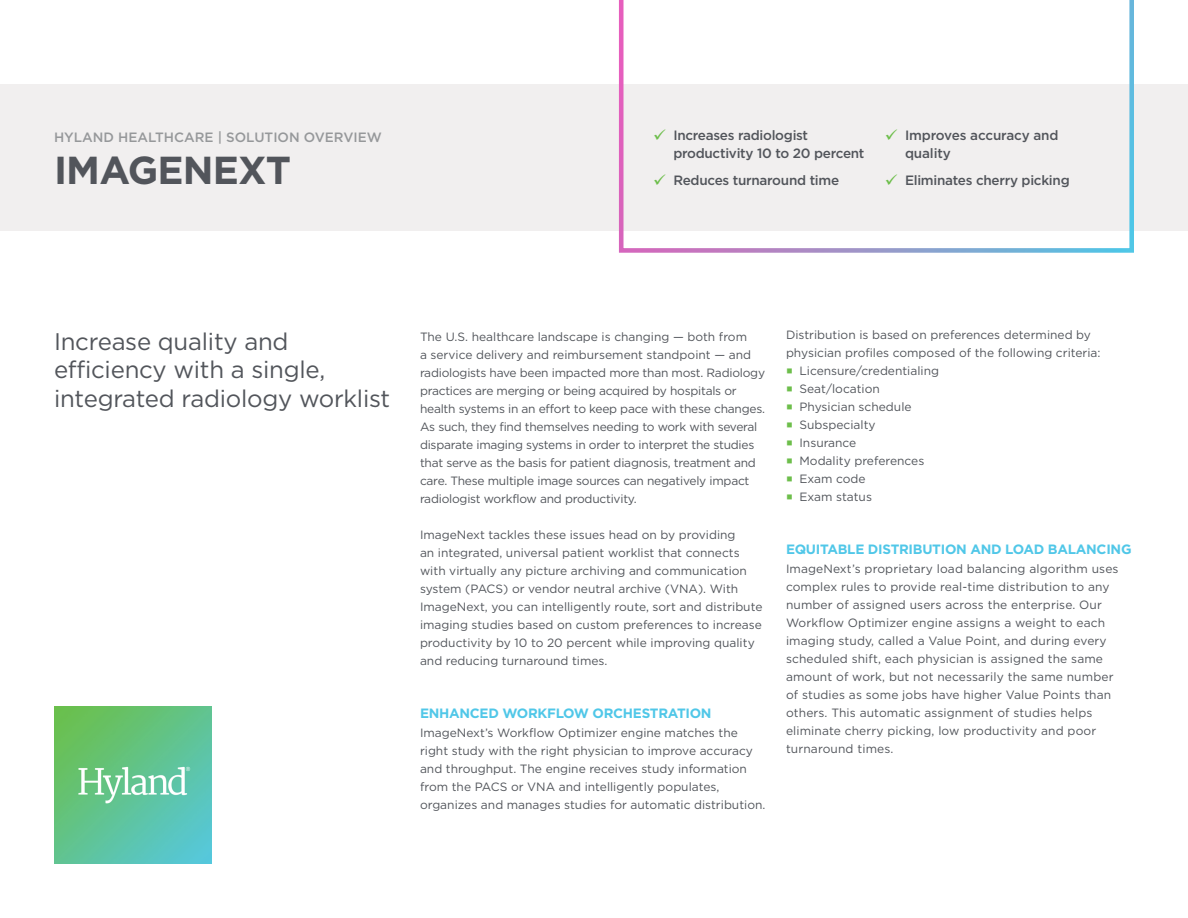
<style>
.page{position:relative;width:1188px;height:918px;background:#fff}
.page>*{position:absolute;margin:0;border:0;box-sizing:border-box;transform-origin:0 0}
.t1{font:700 39px "Gotham HTF";letter-spacing:-.02em;color:#52555b}
.t2{font:24px/28.8px "Gotham HTF";letter-spacing:-.01em;color:#52555b}
.t3{font:500 13.5px/18px "Gotham HTF";letter-spacing:-.02em;color:#52555b}
.t4{font:700 13.5px "Gotham HTF";letter-spacing:-.02em;color:#50c7e8}
.t5{font:500 13.5px "Gotham HTF";color:#96989a}
.t6{font:12px/18px "Gotham HTF";color:#52555b}
.t7{font:12px/18px "Gotham HTF";letter-spacing:-.02em;color:#52555b}
</style>
<div class="page">
<div style="left:0;top:84px;width:1188px;height:147px;background:#f1efef"></div>
<img style="left:54px;top:707px;width:157px;height:157px">
<svg style="left:619px;top:0;width:515px;height:253px"></svg>
<svg style="left:654px;top:129px;width:11px;height:11px"></svg>
<svg style="left:654px;top:174px;width:11px;height:11px"></svg>
<svg style="left:886px;top:129px;width:11px;height:11px"></svg>
<svg style="left:886px;top:174px;width:11px;height:11px"></svg>
<p class="t5" style="left:54px;top:129px;width:329px">HYLAND HEALTHCARE | SOLUTION OVERVIEW</p>
<h1 class="t1" style="left:54px;top:147px;width:239px">IMAGENEXT</h1>
<p class="t3" style="left:673px;top:126px;width:193px">Increases radiologist productivity 10 to 20 percent</p>
<p class="t3" style="left:673px;top:171px;width:167px">Reduces turnaround time</p>
<p class="t3" style="left:905px;top:126px;width:155px">Improves accuracy and quality</p>
<p class="t3" style="left:905px;top:171px;width:166px">Eliminates cherry picking</p>
<h2 class="t2" style="left:54px;top:326px;width:338px">Increase quality and efficiency with a single, integrated radiology worklist</h2>
<p class="t7" style="left:420px;top:327px;width:347px">The U.S. healthcare landscape is changing — both from<br>a service delivery and reimbursement standpoint — and radiologists have been impacted more than most. Radiology practices are merging or being acquired by hospitals or health systems in an effort to keep pace with these changes.<br>As such, they find themselves needing to work with several disparate imaging systems in order to interpret the studies that serve as the basis for patient diagnosis, treatment and care. These multiple image sources can negatively impact radiologist workflow and productivity.</p>
<p class="t6" style="left:420px;top:525px;width:344px">ImageNext tackles these issues head on by providing<br>an integrated, universal patient worklist that connects with virtually any picture archiving and communication system (PACS) or vendor neutral archive (VNA). With ImageNext, you can intelligently route, sort and distribute imaging studies based on custom preferences to increase productivity by 10 to 20 percent while improving quality and reducing turnaround times.</p>
<p class="t4" style="left:420px;top:705px;width:293px">ENHANCED WORKFLOW ORCHESTRATION</p>
<p class="t6" style="left:420px;top:723px;width:347px">ImageNext’s Workflow Optimizer engine matches the right study with the right physician to improve accuracy and throughput. The engine receives study information from the PACS or VNA and intelligently populates, organizes and manages studies for automatic distribution.</p>
<p class="t6" style="left:786px;top:326px;width:306px">Distribution is based on preferences determined by</p>
<p class="t6" style="left:786px;top:344px;width:316px">physician profiles composed of the following criteria:</p>
<p class="t6" style="left:800px;top:362px;width:141px">Licensure/credentialing</p>
<p class="t6" style="left:800px;top:380px;width:82px">Seat/location</p>
<p class="t6" style="left:800px;top:398px;width:114px">Physician schedule</p>
<p class="t6" style="left:800px;top:416px;width:78px">Subspecialty</p>
<p class="t6" style="left:800px;top:434px;width:58px">Insurance</p>
<p class="t6" style="left:800px;top:452px;width:126px">Modality preferences</p>
<p class="t6" style="left:800px;top:470px;width:68px">Exam code</p>
<p class="t6" style="left:800px;top:488px;width:74px">Exam status</p>
<p class="t4" style="left:786px;top:542px;width:347px">EQUITABLE DISTRIBUTION AND LOAD BALANCING</p>
<p class="t6" style="left:786px;top:560px;width:334px">ImageNext’s proprietary load balancing algorithm uses complex rules to provide real-time distribution to any number of assigned users across the enterprise. Our Workflow Optimizer engine assigns a weight to each imaging study, called a Value Point, and during every scheduled shift, each physician is assigned the same amount of work, but not necessarily the same number of studies as some jobs have higher Value Points than others. This automatic assignment of studies helps eliminate cherry picking, low productivity and poor turnaround times.</p>
</div>
